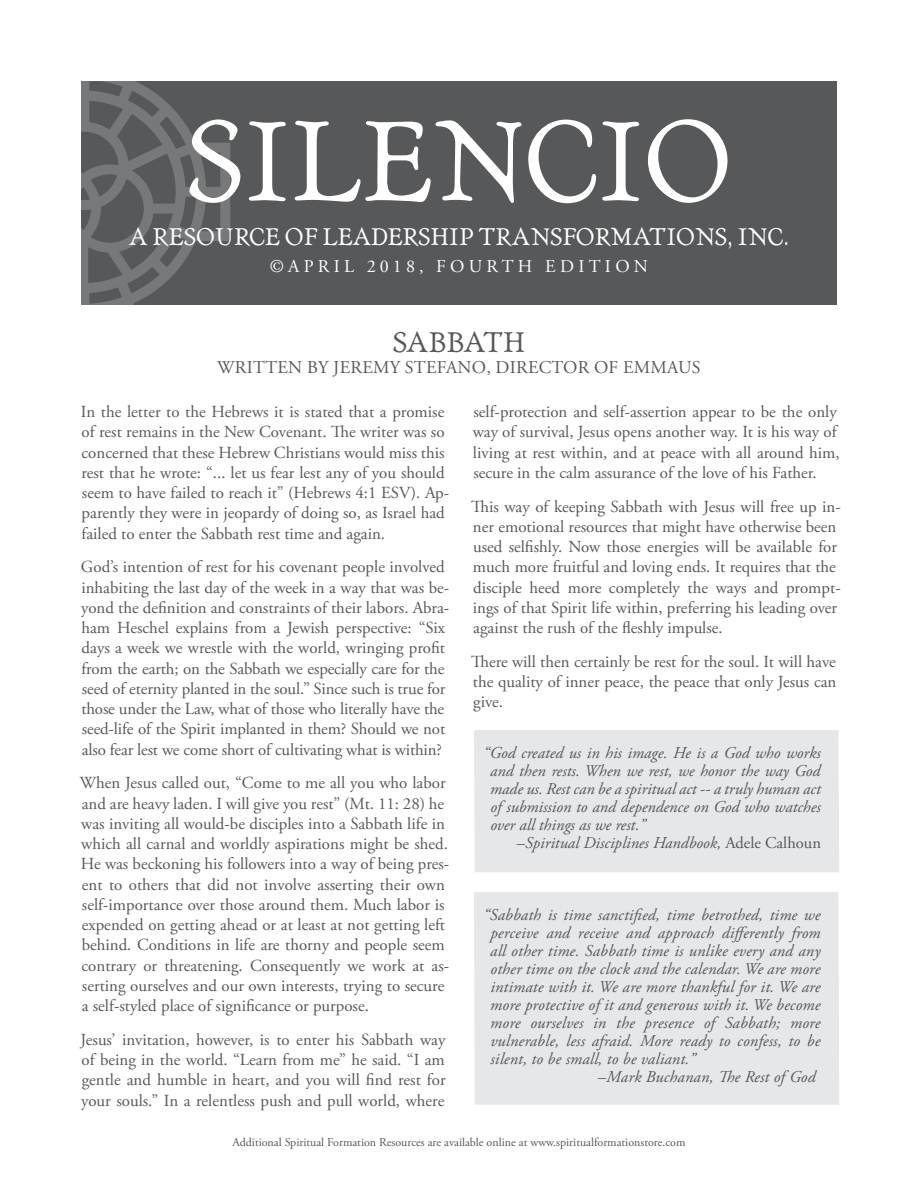
<style>
.page{position:relative;width:918px;height:1188px;background:#fff}
.page>*{position:absolute;margin:0;border:0;box-sizing:border-box;transform-origin:0 0}
.t1{font:120px "Artcraft URW";color:#fff}
.t2{font:30px "Artcraft URW";letter-spacing:-.01em;color:#57585a}
.t3{font:25.5px "Artcraft URW";color:#fff}
.t4{font:18px "Adobe Garamond Pro";letter-spacing:.015em;color:#57585a}
.t5{font:18px "Adobe Garamond Pro";letter-spacing:.24em;color:#fff}
.t6{font:16.8px/20.2px "Adobe Garamond Pro";color:#57585a}
.t7{font:italic 16.5px/18px "Adobe Garamond Pro";color:#57585a;text-align:justify}
.t8{font:12px "Adobe Garamond Pro";color:#57585a}
.s1{font-style:normal}
</style>
<div class="page">
<div style="left:81px;top:81px;width:756px;height:224px;background:#57585a"></div>
<svg style="left:81px;top:81px;width:149px;height:224px"></svg>
<div style="left:474px;top:892px;width:365px;height:213px;background:#e6e7e9"></div>
<div style="left:474px;top:730px;width:365px;height:142px;background:#e6e7e9"></div>
<p class="t1" style="left:186px;top:94px;width:547px">SILENCIO</p>
<p class="t3" style="left:129px;top:222px;width:661px">A RESOURCE OF LEADERSHIP TRANSFORMATIONS, INC.</p>
<p class="t5" style="left:270px;top:256px;width:380px">©APRIL 2018, FOURTH EDITION</p>
<p class="t2" style="left:393px;top:326px;width:134px">SABBATH</p>
<p class="t4" style="left:217px;top:357px;width:485px">WRITTEN BY JEREMY STEFANO, DIRECTOR OF EMMAUS</p>
<p class="t6" style="left:473px;top:402px;width:368px">self-protection and self-assertion appear to be the only way of survival, Jesus opens another way. It is his way of living at rest within, and at peace with all around him, secure in the calm assurance of the love of his Father.</p>
<p class="t6" style="left:471px;top:497px;width:371px">This way of keeping Sabbath with Jesus will free up in&shy;ner emotional resources that might have otherwise been used selfishly. Now those energies will be available for much more fruitful and loving ends. It requires that the disciple heed more completely the ways and prompt&shy;ings of that Spirit life within, preferring his leading over against the rush of the fleshly impulse.</p>
<p class="t6" style="left:471px;top:652px;width:367px;text-align:justify">There will then certainly be rest for the soul. It will have the quality of inner peace, the peace that only Jesus can give.</p>
<p class="t6" style="left:81px;top:402px;width:370px">In the letter to the Hebrews it is stated that a promise of rest remains in the New Covenant. The writer was so concerned that these Hebrew Christians would miss this rest that he wrote: “... let us fear lest any of you should seem to have failed to reach it” (Hebrews 4:1 ESV). Ap&shy;parently they were in jeopardy of doing so, as Israel had failed to enter the Sabbath rest time and again.</p>
<p class="t6" style="left:81px;top:558px;width:370px">God’s intention of rest for his covenant people involved inhabiting the last day of the week in a way that was be&shy;yond the definition and constraints of their labors. Abra&shy;ham Heschel explains from a Jewish perspective: “Six days a week we wrestle with the world, wringing profit from the earth; on the Sabbath we especially care for the seed of eternity planted in the soul.” Since such is true for those under the Law, what of those who literally have the seed-life of the Spirit implanted in them? Should we not also fear lest we come short of cultivating what is within?</p>
<p class="t6" style="left:80px;top:774px;width:371px">When Jesus called out, “Come to me all you who labor and are heavy laden. I will give you rest” (Mt. 11: 28) he was inviting all would-be disciples into a Sabbath life in which all carnal and worldly aspirations might be shed.<br>He was beckoning his followers into a way of being pres&shy;ent to others that did not involve asserting their own self-importance over those around them. Much labor is expended on getting ahead or at least at not getting left behind. Conditions in life are thorny and people seem contrary or threatening. Consequently we work at as&shy;serting ourselves and our own interests, trying to secure a self-styled place of significance or purpose.</p>
<p class="t6" style="left:81px;top:1030px;width:367px;text-align:justify">Jesus’ invitation, however, is to enter his Sabbath way of being in the world. “Learn from me” he said. “I am gentle and humble in heart, and you will find rest for your souls.” In a relentless push and pull world, where</p>
<p class="t8" style="left:232px;top:1135px;width:455px">Additional Spiritual Formation Resources are available online at www.spiritualformationstore.com</p>
<p class="t7" style="left:490px;top:744px;width:332px;text-indent:-7px">“God created us in his image. He is a God who works and then rests. When we rest, we honor the way God made us. Rest can be a spiritual act -- a truly human act of submission to and dependence on God who watches over all things as we rest.”</p>
<p class="t7" style="left:517px;top:834px;width:306px"><span class="s1">–</span>Spiritual Disciplines Handbook, <span class="s1">Adele Calhoun</span></p>
<p class="t7" style="left:490px;top:906px;width:332px;text-indent:-7px">“Sabbath is time sanctified, time betrothed, time we perceive and receive and approach differently from all other time. Sabbath time is unlike every and any other time on the clock and the calendar. We are more intimate with it. We are more thankful for it. We are more protective of it and generous with it. We become more ourselves in the presence of Sabbath; more vulnerable, less afraid. More ready to confess, to be silent, to be small, to be valiant.”</p>
<p class="t7" style="left:598px;top:1068px;width:219px"><span class="s1">–</span>Mark Buchanan, The Rest of God</p>
</div>
